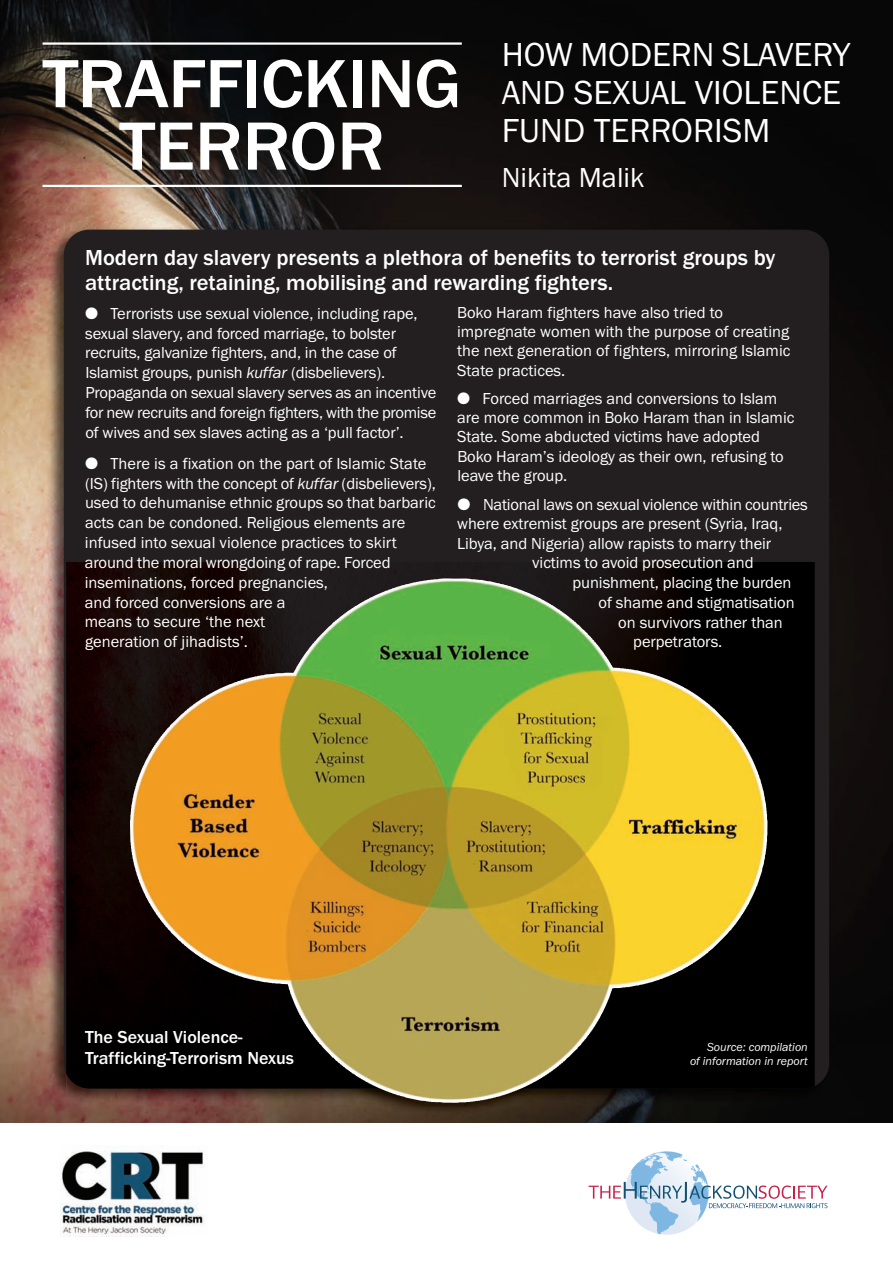
<style>
.page{position:relative;width:893px;height:1263px;background:#fff}
.page>*{position:absolute;margin:0;border:0;box-sizing:border-box;transform-origin:0 0}
.t1{font:500 70.5px/62.4px "Franklin Gothic";letter-spacing:-.01em;color:#fff;text-align:center;scale:1.05 1}
.t2{font:34.5px/38.2px "Franklin Gothic";color:#fff}
.t3{font:28.5px "Franklin Gothic";color:#fff}
.t4{font:500 22.5px/24.8px "Franklin Gothic";color:#fff}
.t5{font:500 18px/20.2px "Franklin Gothic";color:#fff}
.t6{font:16.5px/19.8px "Franklin Gothic";letter-spacing:-.005em;color:#fff}
.t7{font:italic 12px/14.2px "Franklin Gothic";color:#fff;text-align:right}
.s1{font-style:italic}
</style>
<div class="page">
<img style="left:0;top:0;width:893px;height:1123px">
<img style="left:0;top:215px;width:893px;height:93px">
<img style="left:45px;top:223px;width:791px;height:884px">
<div style="left:64px;top:230px;width:765px;height:859px;background:#231f20;border-radius:26px"></div>
<svg style="left:589px;top:1151px;width:238px;height:83px"></svg>
<img style="left:61px;top:1150px;width:143px;height:86px">
<hr style="left:43px;top:42px;width:419px;height:3px;background:#fff">
<hr style="left:43px;top:185px;width:419px;height:2px;background:#fff">
<img style="left:66px;top:1089px;width:749px;height:34px">
<img style="left:66px;top:562px;width:749px;height:527px">
<img style="left:294px;top:579px;width:143px;height:93px">
<h1 class="t1" style="left:43px;top:52px;width:401px">TRAFFICKING<br>TERROR</h1>
<h2 class="t2" style="left:502px;top:35px;width:350px">HOW MODERN SLAVERY<br>AND SEXUAL VIOLENCE<br>FUND TERRORISM</h2>
<h3 class="t3" style="left:502px;top:160px;width:144px">Nikita Malik</h3>
<h3 class="t4" style="left:85px;top:245px;width:692px">Modern day slavery presents a plethora of benefits to terrorist groups by attracting, retaining, mobilising and rewarding fighters.</h3>
<p class="t6" style="left:85px;top:303px;width:353px">● Terrorists use sexual violence, including rape, sexual slavery, and forced marriage, to bolster recruits, galvanize fighters, and, in the case of Islamist groups, punish <span class="s1">kuffar</span> (disbelievers).<br>Propaganda on sexual slavery serves as an incentive for new recruits and foreign fighters, with the promise of wives and sex slaves acting as a ‘pull factor’.</p>
<p class="t6" style="left:85px;top:453px;width:352px">● There is a fixation on the part of Islamic State (IS) fighters with the concept of <span class="s1">kuffar</span> (disbelievers), used to dehumanise ethnic groups so that barbaric acts can be condoned. Religious elements are infused into sexual violence practices to skirt around the moral wrongdoing of rape. Forced inseminations, forced pregnancies,<br>and forced conversions are a<br>means to secure ‘the next<br>generation of jihadists’.</p>
<p class="t6" style="left:457px;top:302px;width:335px;line-height:19.4px">Boko Haram fighters have also tried to impregnate women with the purpose of creating the next generation of fighters, mirroring Islamic State practices.</p>
<p class="t6" style="left:457px;top:389px;width:339px;line-height:19.2px">● Forced marriages and conversions to Islam are more common in Boko Haram than in Islamic State. Some abducted victims have adopted Boko Haram’s ideology as their own, refusing to leave the group.</p>
<p class="t6" style="left:457px;top:494px;width:352px">● National laws on sexual violence within countries</p>
<p class="t6" style="left:457px;top:514px;width:327px">where extremist groups are present (Syria, Iraq,</p>
<p class="t6" style="left:457px;top:533px;width:316px">Libya, and Nigeria) allow rapists to marry their</p>
<p class="t6" style="left:532px;top:552px;width:223px">victims to avoid prosecution and</p>
<p class="t6" style="left:572px;top:572px;width:221px">punishment, placing the burden</p>
<p class="t6" style="left:599px;top:592px;width:198px">of shame and stigmatisation</p>
<p class="t6" style="left:618px;top:612px;width:166px">on survivors rather than</p>
<p class="t6" style="left:633px;top:632px;width:91px">perpetrators.</p>
<p class="t5" style="left:85px;top:1027px;width:211px">The Sexual Violence-<br>Trafficking-Terrorism Nexus</p>
<p class="t7" style="left:690px;top:1039px;width:119px">Source: compilation<br>of information in report</p>
</div>
